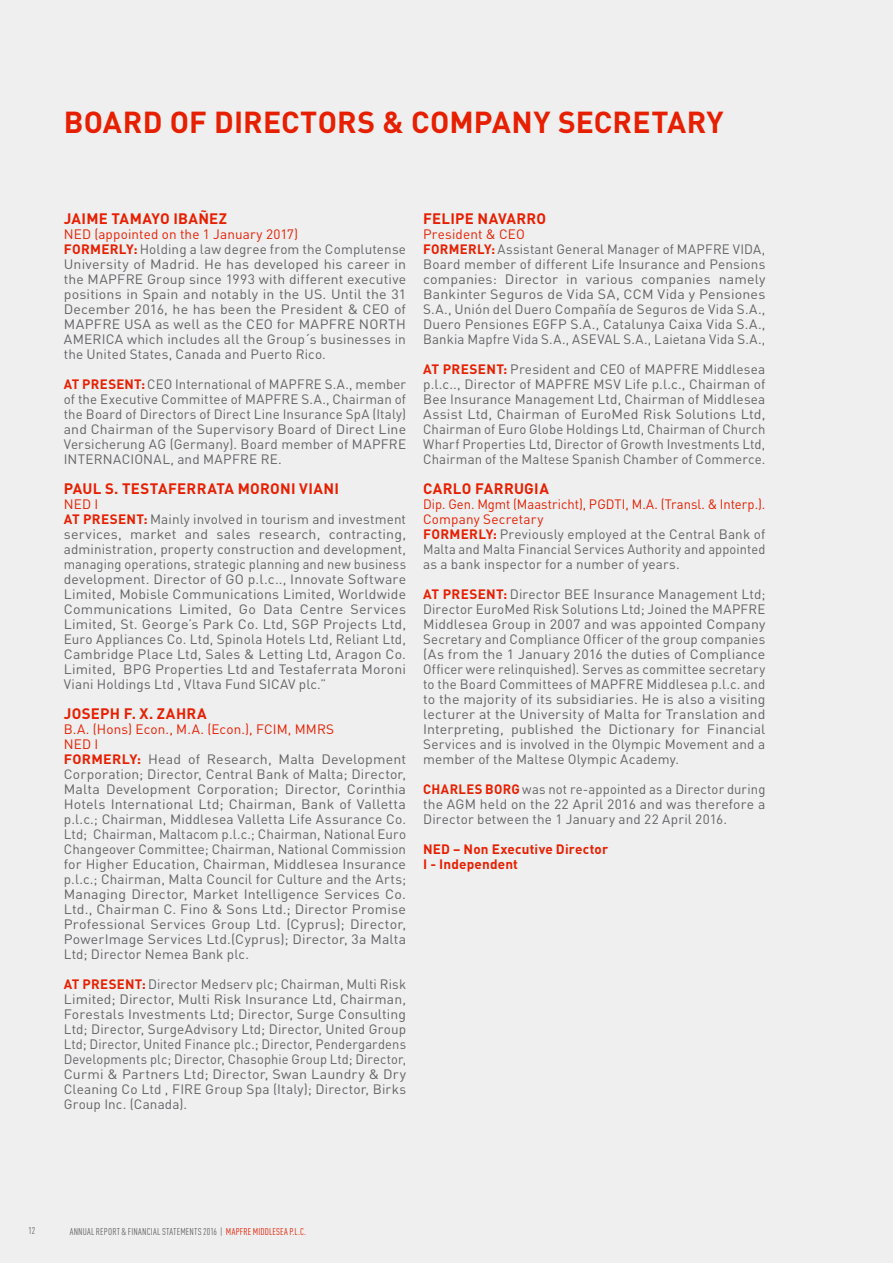
<style>
.page{position:relative;width:893px;height:1263px;background:#efeff0}
.page>*{position:absolute;margin:0;border:0;box-sizing:border-box;transform-origin:0 0}
.t1{font:700 30px "DIN Pro";letter-spacing:.01em;color:#e71f01}
.t2{font:700 15px "DIN Pro";letter-spacing:.02em;color:#e71f01}
.t3{font:13.5px/15px "DIN Pro";letter-spacing:.01em;color:#636264}
.t4{font:13.5px/15px "DIN Pro";letter-spacing:.01em;color:#636264;scale:1.05 1}
.t5{font:13.5px/15px "DIN Pro";letter-spacing:.01em;color:#636264;text-align:justify;scale:.96 1}
.t6{font:700 13.5px/15px "DIN Pro";letter-spacing:.015em;color:#e71f01}
.t7{font:condensed 9.75px "DIN Pro";letter-spacing:.015em;color:#636264}
.t8{font:condensed 9.75px "DIN Pro";color:#e71f01}
.s1{color:#e71f01}
.s2{font-weight:700;color:#e71f01}
</style>
<div class="page">
<h1 class="t1" style="left:64px;top:97px;width:659px">BOARD OF DIRECTORS &amp; COMPANY SECRETARY</h1>
<p class="t2" style="left:64px;top:206px;width:164px">JAIME TAMAYO IBAÑEZ</p>
<p class="t3" style="left:64px;top:225px;width:344px"><span class="s1">NED (appointed on the 1 January 2017)<br></span><span class="s2">FORMERLY:</span>Holding a law degree from the Complutense University of Madrid. He has developed his career in the MAPFRE Group since 1993 with different executive positions in Spain and notably in the US. Until the 31<br>December 2016, he has been the President &amp; CEO of MAPFRE USA as well as the CEO for MAPFRE NORTH AMERICA which includes all the Group´s businesses in the United States, Canada and Puerto Rico.</p>
<p class="t3" style="left:64px;top:375px;width:344px;text-align:justify"><span class="s2">AT PRESENT:</span> CEO International of MAPFRE S.A., member of the Executive Committee of MAPFRE S.A., Chairman of the Board of Directors of Direct Line Insurance SpA (Italy) and Chairman of the Supervisory Board of Direct Line Versicherung AG (Germany). Board member of MAPFRE INTERNACIONAL, and MAPFRE RE.</p>
<p class="t2" style="left:64px;top:476px;width:277px">PAUL S. TESTAFERRATA M ORONI VIANI</p>
<p class="t3" style="left:64px;top:495px;width:344px"><span class="s1">NED I<br></span><span class="s2">AT PRESENT:</span> Mainly involved in tourism and investment services, market and sales research, contracting, administration, property construction and development, managing operations, strategic planning and new business development. Director of GO p.l.c.., Innovate Software Limited, Mobisle Communications Limited, Worldwide Communications Limited, Go Data Centre Services Limited, St. George’s Park Co. Ltd, SGP Projects Ltd, Euro Appliances Co. Ltd, Spinola Hotels Ltd, Reliant Ltd, Cambridge Place Ltd, Sales &amp; Letting Ltd, Aragon Co.<br>Limited, BPG Properties Ltd and Testaferrata Moroni Viani Holdings Ltd , Vltava Fund SICAV plc.”</p>
<p class="t2" style="left:64px;top:701px;width:145px">JOSEPH F. X. ZAHRA</p>
<p class="t4" style="left:64px;top:720px;width:328px"><span class="s1">B.A. (Hons) Econ., M.A. (Econ.), FCIM, MMRS<br>NED I<br></span><span class="s2">FORMERLY:</span> Head of Research, Malta Development Corporation; Director, Central Bank of Malta; Director, Malta Development Corporation; Director, Corinthia Hotels International Ltd; Chairman, Bank of Valletta p.l.c.; Chairman, Middlesea Valletta Life Assurance Co.<br>Ltd; Chairman, Maltacom p.l.c.; Chairman, National Euro Changeover Committee; Chairman, National Commission for Higher Education, Chairman, Middlesea Insurance p.l.c.; Chairman, Malta Council for Culture and the Arts; Managing Director, Market Intelligence Services Co.<br>Ltd., Chairman C. Fino &amp; Sons Ltd.; Director Promise Professional Services Group Ltd. (Cyprus); Director, PowerImage Services Ltd.(Cyprus); Director, 3a Malta Ltd; Director Nemea Bank plc.</p>
<p class="t3" style="left:64px;top:975px;width:344px;text-align:justify"><span class="s2">AT PRESENT:</span>Director Medserv plc; Chairman, Multi Risk Limited; Director, Multi Risk Insurance Ltd, Chairman, Forestals Investments Ltd; Director, Surge Consulting Ltd; Director, SurgeAdvisory Ltd; Director, United Group Ltd; Director, United Finance plc.; Director, Pendergardens Developments plc; Director, Chasophie Group Ltd; Director, Curmi &amp; Partners Ltd; Director, Swan Laundry &amp; Dry Cleaning Co Ltd , FIRE Group Spa (Italy); Director, Birks Group Inc. (Canada).</p>
<p class="t2" style="left:423px;top:206px;width:125px">FELIPE NAVARRO</p>
<p class="t3" style="left:423px;top:225px;width:344px"><span class="s1">President &amp; CEO<br></span><span class="s2">FORMERLY:</span> Assistant General Manager of MAPFRE VIDA, Board member of different Life Insurance and Pensions companies: Director in various companies namely Bankinter Seguros de Vida SA, CCM Vida y Pensiones S.A., Unión del Duero Compañía de Seguros de Vida S.A., Duero Pensiones EGFP S.A., Catalunya Caixa Vida S.A., Bankia Mapfre Vida S.A., ASEVAL S.A., Laietana Vida S.A.,</p>
<p class="t3" style="left:423px;top:360px;width:344px;text-align:justify"><span class="s2">AT PRESENT:</span> President and CEO of MAPFRE Middlesea p.l.c.., Director of MAPFRE MSV Life p.l.c., Chairman of Bee Insurance Management Ltd, Chairman of Middlesea Assist Ltd, Chairman of EuroMed Risk Solutions Ltd, Chairman of Euro Globe Holdings Ltd, Chairman of Church Wharf Properties Ltd, Director of Growth Investments Ltd, Chairman of the Maltese Spanish Chamber of Commerce.</p>
<p class="t2" style="left:423px;top:476px;width:127px">CARLO FARRUGIA</p>
<p class="t3" style="left:423px;top:495px;width:344px"><span class="s1">Dip. Gen. Mgmt (Maastricht), PGDTI, M.A. (Transl. &amp; Interp.).<br>Company Secretary<br></span><span class="s2">FORMERLY:</span> Previously employed at the Central Bank of Malta and Malta Financial Services Authority and appointed as a bank inspector for a number of years.</p>
<p class="t3" style="left:423px;top:585px;width:344px;text-align:justify"><span class="s2">AT PRESENT:</span> Director BEE Insurance Management Ltd; Director EuroMed Risk Solutions Ltd; Joined the MAPFRE Middlesea Group in 2007 and was appointed Company Secretary and Compliance Officer of the group companies (As from the 1 January 2016 the duties of Compliance Officer were relinquished). Serves as committee secretary to the Board Committees of MAPFRE Middlesea p.l.c. and to the majority of its subsidiaries. He is also a visiting lecturer at the University of Malta for Translation and Interpreting, published the Dictionary for Financial Services and is involved in the Olympic Movement and a member of the Maltese Olympic Academy.</p>
<p class="t5" style="left:423px;top:780px;width:358px"><span class="s2">CHARLES BORG</span> was not re-appointed as a Director during the AGM held on the 22 April 2016 and was therefore a Director between the 1 January and 22 April 2016.</p>
<p class="t6" style="left:423px;top:840px;width:10px">NED</p>
<p class="t6" style="left:423px;top:840px;width:187px;text-indent:30px">– N ON EXECUTIVE DIRECTOR<br>I - I NDEPENDENT</p>
<p class="t7" style="left:29px;top:1224px;width:8px">12</p>
<p class="t7" style="left:70px;top:1224px;width:167px">ANNUAL REPORT &amp; FINANCIAL STATEMENTS 2016 | <span class="s1">MAPFRE</span></p>
<p class="t8" style="left:253px;top:1224px;width:21px">MIDDLESEA</p>
<p class="t8" style="left:289px;top:1224px;width:18px">P.L.C.</p>
</div>
